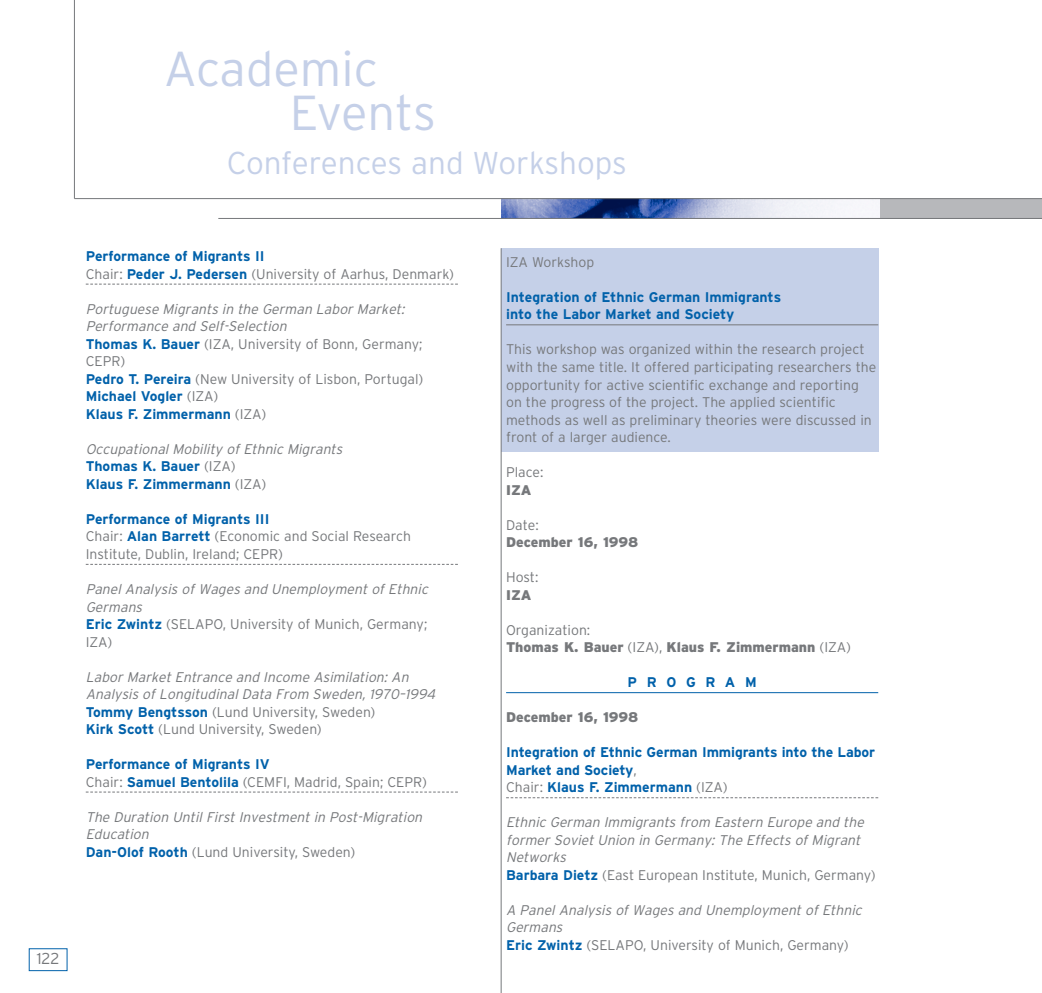
<style>
.page{position:relative;width:1042px;height:993px;background:#fff}
.page>*{position:absolute;margin:0;border:0;box-sizing:border-box;transform-origin:0 0}
.t1{font:300 49px/43.8px "Interstate";letter-spacing:-.005em;color:#c5d0e8}
.t2{font:300 31.5px "Interstate";color:#c5d0e8}
.t3{font:300 15.75px "Interstate";color:#76787b}
.t4{font:italic 300 14px/17.5px "Interstate";color:#76787b}
.t5{font:300 14px/17.5px "Interstate";color:#76787b}
.t6{font:700 14px/17.5px "Interstate";letter-spacing:-.005em;color:#0161aa}
.t7{font:900 14px/17.5px "Interstate";color:#76787b}
.t8{font:700 14px "Interstate";letter-spacing:.69em;color:#0161aa}
.s1{font-weight:300;color:#76787b}
.s2{font-style:italic}
.s3{font-weight:700;color:#0161aa}
.s4{font-weight:700;font-style:normal;color:#0161aa}
.s5{font-style:normal}
.s6{font-weight:300}
</style>
<div class="page">
<div style="left:501px;top:248px;width:377px;height:204px;background:#c5d0e8"></div>
<div style="left:860px;top:198px;width:182px;height:20px;background:#b7b8bb"></div>
<img style="left:501px;top:199px;width:379px;height:19px">
<hr style="left:74px;top:0;width:1px;height:198px;background:#76787b">
<hr style="left:501px;top:248px;width:1px;height:744px;background:#76787b">
<hr style="left:74px;top:198px;width:968px;height:1px;background:#76787b">
<hr style="left:218px;top:218px;width:824px;height:1px;background:#76787b">
<hr style="left:506px;top:324px;width:372px;height:1px;background:#76787b">
<hr style="left:506px;top:692px;width:372px;height:1px;background:#0161aa">
<svg style="left:506px;top:797px;width:372px;height:1px"></svg>
<svg style="left:86px;top:283px;width:372px;height:1px"></svg>
<svg style="left:86px;top:563px;width:372px;height:1px"></svg>
<svg style="left:86px;top:791px;width:372px;height:1px"></svg>
<h1 class="t1" style="left:290px;top:47px;width:148px;text-indent:-126px">Academic<br>Events</h1>
<h2 class="t2" style="left:227px;top:144px;width:402px">Conferences and Workshops</h2>
<p class="t6" style="left:86px;top:247px;width:370px">Performance of Migrants II<br><span class="s1">Chair:</span> Peder J. Pedersen <span class="s1">(University of Aarhus, Denmark)</span></p>
<p class="t5" style="left:86px;top:300px;width:339px"><span class="s2">Portuguese Migrants in the German Labor Market:<br>Performance and Self-Selection<br></span><span class="s3">Thomas K. Bauer</span> (IZA, University of Bonn, Germany; CEPR)<br><span class="s3">Pedro T. Pereira</span> (New University of Lisbon, Portugal)<br><span class="s3">Michael Vogler</span> (IZA)<br><span class="s3">Klaus F. Zimmermann</span> (IZA)</p>
<p class="t4" style="left:86px;top:440px;width:260px">Occupational Mobility of Ethnic Migrants<br><span class="s4">Thomas K. Bauer</span> <span class="s5">(IZA)<br></span><span class="s4">Klaus F. Zimmermann</span> <span class="s5">(IZA)</span></p>
<p class="t5" style="left:86px;top:510px;width:327px"><span class="s3">Performance of Migrants III<br></span>Chair: <span class="s3">Alan Barrett</span> (Economic and Social Research<br>Institute, Dublin, Ireland; CEPR)</p>
<p class="t4" style="left:86px;top:580px;width:346px">Panel Analysis of Wages and Unemployment of Ethnic<br>Germans<br><span class="s4">Eric Zwintz</span> <span class="s5">(SELAPO, University of Munich, Germany;<br>IZA)</span></p>
<p class="t4" style="left:86px;top:667px;width:353px">Labor Market Entrance and Income Asimilation: An Analysis of Longitudinal Data From Sweden, 1970–1994<br><span class="s4">Tommy Bengtsson</span> <span class="s5">(Lund University, Sweden)<br></span><span class="s4">Kirk Scott</span> <span class="s5">(Lund University, Sweden)</span></p>
<p class="t6" style="left:86px;top:755px;width:343px">Performance of Migrants IV<br><span class="s1">Chair:</span> Samuel Bentolila <span class="s1">(CEMFI, Madrid, Spain; CEPR)</span></p>
<p class="t4" style="left:86px;top:807px;width:340px">The Duration Until First Investment in Post-Migration<br>Education<br><span class="s4">Dan-Olof Rooth</span> <span class="s5">(Lund University, Sweden)</span></p>
<p class="t3" style="left:37px;top:949px;width:24px">122</p>
<p class="t5" style="left:506px;top:253px;width:90px">IZA Workshop</p>
<p class="t6" style="left:506px;top:288px;width:277px">Integration of Ethnic German Immigrants into the Labor Market and Society</p>
<p class="t5" style="left:506px;top:341px;width:372px">This workshop was organized within the research project with the same title. It offered participating researchers the opportunity for active scientific exchange and reporting on the progress of the project. The applied scientific methods as well as preliminary theories were discussed in front of a larger audience.</p>
<p class="t5" style="left:506px;top:463px;width:39px">Place:</p>
<p class="t7" style="left:506px;top:481px;width:27px">IZA</p>
<p class="t5" style="left:506px;top:516px;width:34px">Date:</p>
<p class="t7" style="left:506px;top:533px;width:134px">December 16, 1998</p>
<p class="t5" style="left:506px;top:568px;width:34px">Host:</p>
<p class="t7" style="left:506px;top:586px;width:27px">IZA</p>
<p class="t7" style="left:506px;top:621px;width:346px"><span class="s6">Organization:<br></span>Thomas K. Bauer <span class="s6">(IZA),</span> Klaus F. Zimmermann <span class="s6">(IZA)</span></p>
<p class="t8" style="left:627px;top:674px;width:131px">PROGRAM</p>
<p class="t7" style="left:506px;top:708px;width:134px">December 16, 1998</p>
<p class="t6" style="left:506px;top:743px;width:370px">Integration of Ethnic German Immigrants into the Labor<br>Market and Society<span class="s1">,<br>Chair:</span> Klaus F. Zimmermann <span class="s1">(IZA)</span></p>
<p class="t4" style="left:506px;top:813px;width:371px">Ethnic German Immigrants from Eastern Europe and the former Soviet Union in Germany: The Effects of Migrant Networks<br><span class="s4">Barbara Dietz</span> <span class="s5">(East European Institute, Munich, Germany)</span></p>
<p class="t4" style="left:506px;top:901px;width:359px">A Panel Analysis of Wages and Unemployment of Ethnic<br>Germans<br><span class="s4">Eric Zwintz</span> <span class="s5">(SELAPO, University of Munich, Germany)</span></p>
</div>
